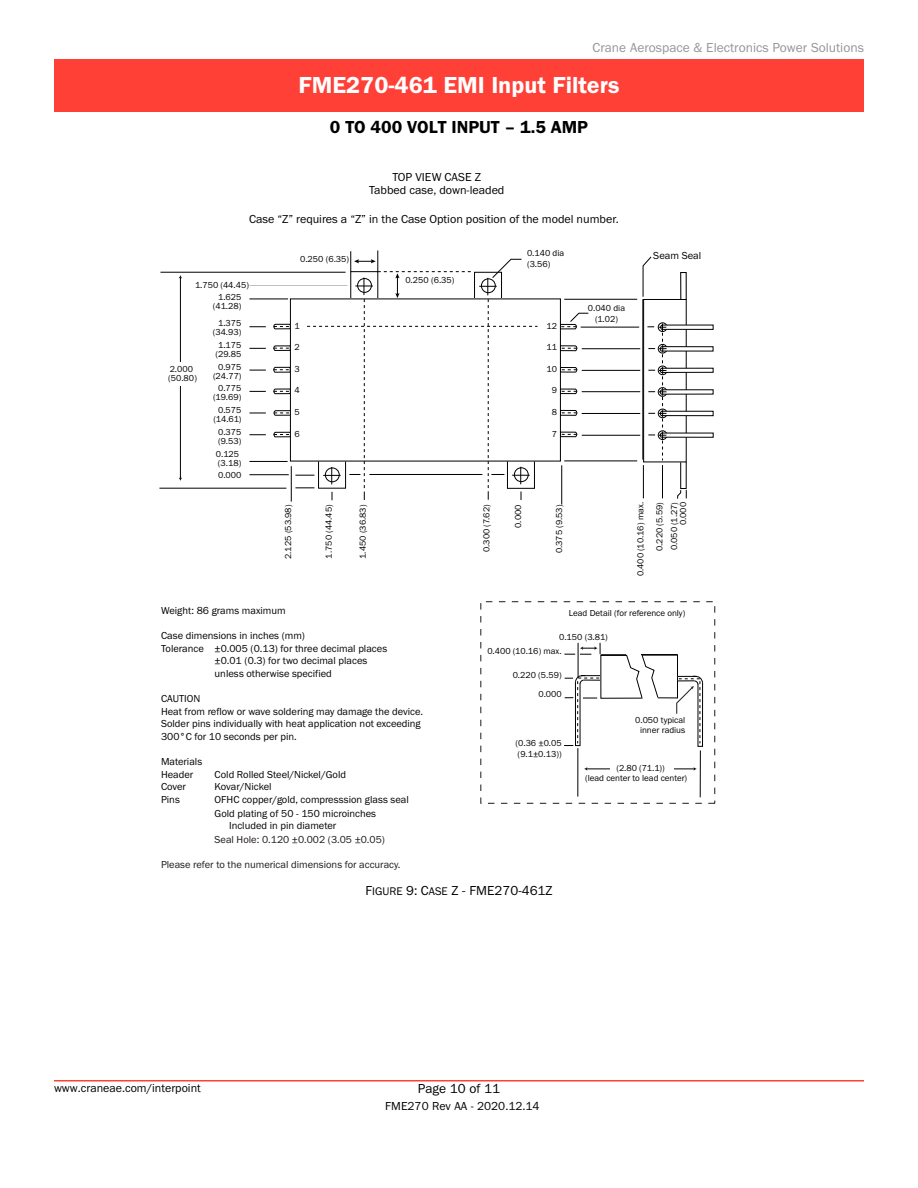
<style>
.page{position:relative;width:918px;height:1188px;background:#fff}
.page>*{position:absolute;margin:0;border:0;box-sizing:border-box;transform-origin:0 0}
.t1{font:24px "Franklin Gothic URW Dem";color:#fff}
.t2{font:18px "Franklin Gothic URW Dem";color:#000}
.t3{font:13.5px "Franklin Gothic URW Boo";color:#939598}
.t4{font:13.5px "Franklin Gothic URW Boo SC850";color:#000}
.t5{font:13.5px "Franklin Gothic URW Boo";color:#000}
.t6{font:12px/13.5px "Franklin Gothic URW Boo";color:#000;text-align:center}
.t7{font:10.5px/12.6px "Franklin Gothic URW Boo";color:#000}
.t8{font:10.5px "Franklin Gothic URW Boo";color:#1f1a1a}
.t9{font:10.5px "Franklin Gothic URW Boo";color:#1f191a}
.t10{font:9px/9px "Franklin Gothic URW Boo";color:#000}
.s1{font-size:11.55px}
</style>
<div class="page">
<svg style="left:249px;top:326px;width:17px;height:1px"></svg>
<svg style="left:249px;top:348px;width:17px;height:1px"></svg>
<svg style="left:249px;top:370px;width:17px;height:1px"></svg>
<svg style="left:249px;top:391px;width:17px;height:1px"></svg>
<svg style="left:249px;top:413px;width:17px;height:1px"></svg>
<svg style="left:249px;top:434px;width:17px;height:1px"></svg>
<hr style="left:249px;top:299px;width:39px;height:1px;background:#000">
<hr style="left:249px;top:461px;width:39px;height:1px;background:#000">
<hr style="left:561px;top:465px;width:1px;height:40px;background:#000">
<hr style="left:249px;top:474px;width:40px;height:1px;background:#000">
<hr style="left:159px;top:488px;width:127px;height:1px;background:#000">
<hr style="left:291px;top:466px;width:1px;height:36px;background:#000">
<hr style="left:160px;top:272px;width:186px;height:1px;background:#000">
<hr style="left:180px;top:277px;width:1px;height:201px;background:#000">
<div style="left:162px;top:362px;width:36px;height:24px;background:#fff"></div>
<svg style="left:561px;top:432px;width:17px;height:5px"></svg>
<svg style="left:561px;top:410px;width:17px;height:6px"></svg>
<svg style="left:561px;top:388px;width:17px;height:6px"></svg>
<svg style="left:561px;top:367px;width:17px;height:6px"></svg>
<svg style="left:561px;top:345px;width:17px;height:6px"></svg>
<div style="left:643px;top:299px;width:44px;height:163px;border:1px solid #000"></div>
<hr style="left:643px;top:465px;width:1px;height:33px;background:#000">
<hr style="left:662px;top:465px;width:1px;height:33px;background:#000">
<svg style="left:677px;top:490px;width:10px;height:9px"></svg>
<div style="left:680px;top:272px;width:7px;height:28px;border:1px solid #000"></div>
<div style="left:680px;top:462px;width:7px;height:27px;border:1px solid #000"></div>
<hr style="left:642px;top:299px;width:1px;height:161px;background:#000">
<hr style="left:581px;top:327px;width:58px;height:1px;background:#000">
<hr style="left:582px;top:348px;width:58px;height:1px;background:#000">
<hr style="left:582px;top:370px;width:58px;height:1px;background:#000">
<hr style="left:582px;top:391px;width:58px;height:1px;background:#000">
<hr style="left:582px;top:413px;width:58px;height:1px;background:#000">
<hr style="left:582px;top:435px;width:58px;height:1px;background:#000">
<svg style="left:647px;top:323px;width:67px;height:137px"></svg>
<svg style="left:561px;top:313px;width:28px;height:17px"></svg>
<svg style="left:272px;top:250px;width:266px;height:250px"></svg>
<hr style="left:564px;top:461px;width:73px;height:1px;background:#000">
<hr style="left:564px;top:299px;width:73px;height:1px;background:#000">
<svg style="left:643px;top:256px;width:9px;height:41px"></svg>
<hr style="left:586px;top:769px;width:108px;height:1px;background:#000">
<hr style="left:578px;top:748px;width:1px;height:49px;background:#000">
<div style="left:611px;top:761px;width:63px;height:26px;background:#fff"></div>
<hr style="left:700px;top:750px;width:1px;height:47px;background:#000">
<svg style="left:564px;top:643px;width:139px;height:104px"></svg>
<hr style="left:54px;top:1080px;width:810px;height:2px;background:#ff4037">
<div style="left:54px;top:59px;width:810px;height:52px;background:#ff4037"></div>
<h3 class="t3" style="left:593px;top:39px;width:273px">Crane Aerospace &amp; Electronics Power Solutions</h3>
<h1 class="t1" style="left:299px;top:71px;width:322px">FME270-461 EMI Input Filters</h1>
<h2 class="t2" style="left:330px;top:116px;width:139px">0 to 400 Volt Input</h2>
<h2 class="t2" style="left:505px;top:116px;width:71px">– 1.5 Amp</h2>
<h3 class="t6" style="left:369px;top:170px;width:137px">TOP VIEW CASE Z<br>Tabbed case, down-leaded</h3>
<h3 class="t6" style="left:249px;top:212px;width:371px">Case “Z” requires a “Z” in the Case Option position of the model number.</h3>
<p class="t10" style="left:195px;top:280px;width:55px">1.750 (44.45)</p>
<p class="t10" style="left:213px;top:292px;width:30px;text-align:center">1.625 (41.28)</p>
<p class="t10" style="left:213px;top:319px;width:30px;text-align:right">1.375 (34.93)</p>
<p class="t10" style="left:168px;top:364px;width:30px">2.000 (50.80)</p>
<p class="t10" style="left:216px;top:341px;width:27px">1.175 (29.85</p>
<p class="t10" style="left:213px;top:362px;width:30px;text-align:center">0.975 (24.77)</p>
<p class="t10" style="left:213px;top:384px;width:30px;text-align:center">0.775 (19.69)</p>
<p class="t10" style="left:213px;top:405px;width:29px;text-align:center">0.575 (14.61)</p>
<p class="t10" style="left:218px;top:427px;width:25px">0.375 (9.53)</p>
<p class="t10" style="left:216px;top:450px;width:27px">0.125 (3.18)</p>
<p class="t10" style="left:218px;top:470px;width:25px">0.000</p>
<p class="t10" style="left:300px;top:255px;width:50px">0.250 (6.35)</p>
<p class="t10" style="left:295px;top:321px;width:7px">1</p>
<p class="t10" style="left:295px;top:342px;width:7px">2</p>
<p class="t10" style="left:295px;top:364px;width:7px">3</p>
<p class="t10" style="left:295px;top:386px;width:7px">4</p>
<p class="t10" style="left:295px;top:407px;width:7px">5</p>
<p class="t10" style="left:295px;top:429px;width:7px">6</p>
<p class="t10" style="left:405px;top:276px;width:50px">0.250 (6.35)</p>
<p class="t10" style="left:527px;top:248px;width:39px;line-height:10.5px">0.140 dia (3.56)</p>
<p class="t10" style="left:547px;top:321px;width:12px">12</p>
<p class="t10" style="left:547px;top:342px;width:12px">11</p>
<p class="t10" style="left:547px;top:364px;width:12px">10</p>
<p class="t10" style="left:552px;top:386px;width:7px">9</p>
<p class="t10" style="left:552px;top:407px;width:7px">8</p>
<p class="t10" style="left:552px;top:429px;width:7px">7</p>
<p class="t10" style="left:588px;top:303px;width:39px;line-height:10.5px;text-align:center">0.040 dia (1.02)</p>
<p class="t10" style="left:513px;top:528px;width:25px;rotate:-90deg">0.000</p>
<p class="t10" style="left:358px;top:559px;width:56px;rotate:-90deg">1.450 (36.83)</p>
<p class="t10" style="left:482px;top:552px;width:49px;rotate:-90deg">0.300 (7.62)</p>
<p class="t10" style="left:284px;top:559px;width:56px;rotate:-90deg">2.125 (53.98)</p>
<p class="t10" style="left:554px;top:553px;width:50px;rotate:-90deg">0.375 (9.53)</p>
<p class="t10" style="left:324px;top:559px;width:55px;rotate:-90deg">1.750 (44.45)</p>
<p class="t7" style="left:653px;top:249px;width:49px">Seam Seal</p>
<p class="t10" style="left:636px;top:576px;width:76px;rotate:-90deg">0.400 (10.16) max.</p>
<p class="t10" style="left:679px;top:525px;width:25px;rotate:-90deg">0.000</p>
<p class="t10" style="left:652px;top:551px;width:51px;line-height:14.5px;rotate:-90deg">0.220 (5.59)<br>0.050 (1.27)</p>
<p class="t7" style="left:161px;top:604px;width:126px">Weight: 86 grams maximum</p>
<p class="t7" style="left:161px;top:629px;width:145px">Case dimensions in inches (mm)</p>
<p class="t7" style="left:161px;top:642px;width:228px">Tolerance ±0.005 (0.13) for three decimal places</p>
<p class="t7" style="left:215px;top:654px;width:154px">±0.01 (0.3) for two decimal places</p>
<p class="t7" style="left:215px;top:667px;width:119px">unless otherwise specified</p>
<p class="t7" style="left:161px;top:692px;width:263px">CAUTION<br>Heat from reflow or wave soldering may damage the device.<br>Solder pins individually with heat application not exceeding 300°C for 10 seconds per pin.</p>
<p class="t7" style="left:161px;top:755px;width:43px">Materials<br>Header</p>
<p class="t7" style="left:215px;top:768px;width:133px">Cold Rolled Steel/Nickel/Gold</p>
<p class="t7" style="left:161px;top:780px;width:26px">Cover</p>
<p class="t7" style="left:215px;top:780px;width:58px">Kovar/Nickel</p>
<p class="t7" style="left:161px;top:793px;width:20px">Pins</p>
<p class="t7" style="left:215px;top:793px;width:196px">OFHC copper/gold, compresssion glass seal</p>
<p class="t7" style="left:215px;top:807px;width:163px">Gold plating of 50 - 150 microinches</p>
<p class="t7" style="left:229px;top:819px;width:109px">Included in pin diameter</p>
<p class="t9" style="left:215px;top:833px;width:172px">Seal Hole: 0.120 ±0.002 (3.05 ±0.05)</p>
<p class="t8" style="left:161px;top:858px;width:241px">Please refer to the numerical dimensions for accuracy.</p>
<p class="t10" style="left:569px;top:608px;width:118px">Lead Detail (for reference only)</p>
<p class="t10" style="left:559px;top:632px;width:50px">0.150 (3.81)</p>
<p class="t10" style="left:487px;top:647px;width:76px">0.400 (10.16) max.</p>
<p class="t10" style="left:513px;top:671px;width:51px">0.220 (5.59)</p>
<p class="t10" style="left:538px;top:690px;width:25px">0.000</p>
<p class="t10" style="left:515px;top:738px;width:48px;line-height:10.8px">(0.36 ±0.05 (9.1±0.13))</p>
<p class="t10" style="left:635px;top:714px;width:52px;line-height:10.8px;text-align:center">0.050 typical inner radius</p>
<p class="t10" style="left:585px;top:763px;width:104px;text-indent:31px">(2.80 (71.1))<br>(lead center to lead center)</p>
<h3 class="t4" style="left:365px;top:882px;width:189px">F<span class="s1">IGURE</span> 9: C<span class="s1">ASE</span> Z - FME270-461Z</h3>
<h3 class="t6" style="left:54px;top:1081px;width:148px">www.craneae.com/interpoint</h3>
<h3 class="t5" style="left:418px;top:1080px;width:84px">Page 10 of 11</h3>
<h3 class="t6" style="left:385px;top:1099px;width:156px">FME270 Rev AA - 2020.12.14</h3>
</div>
